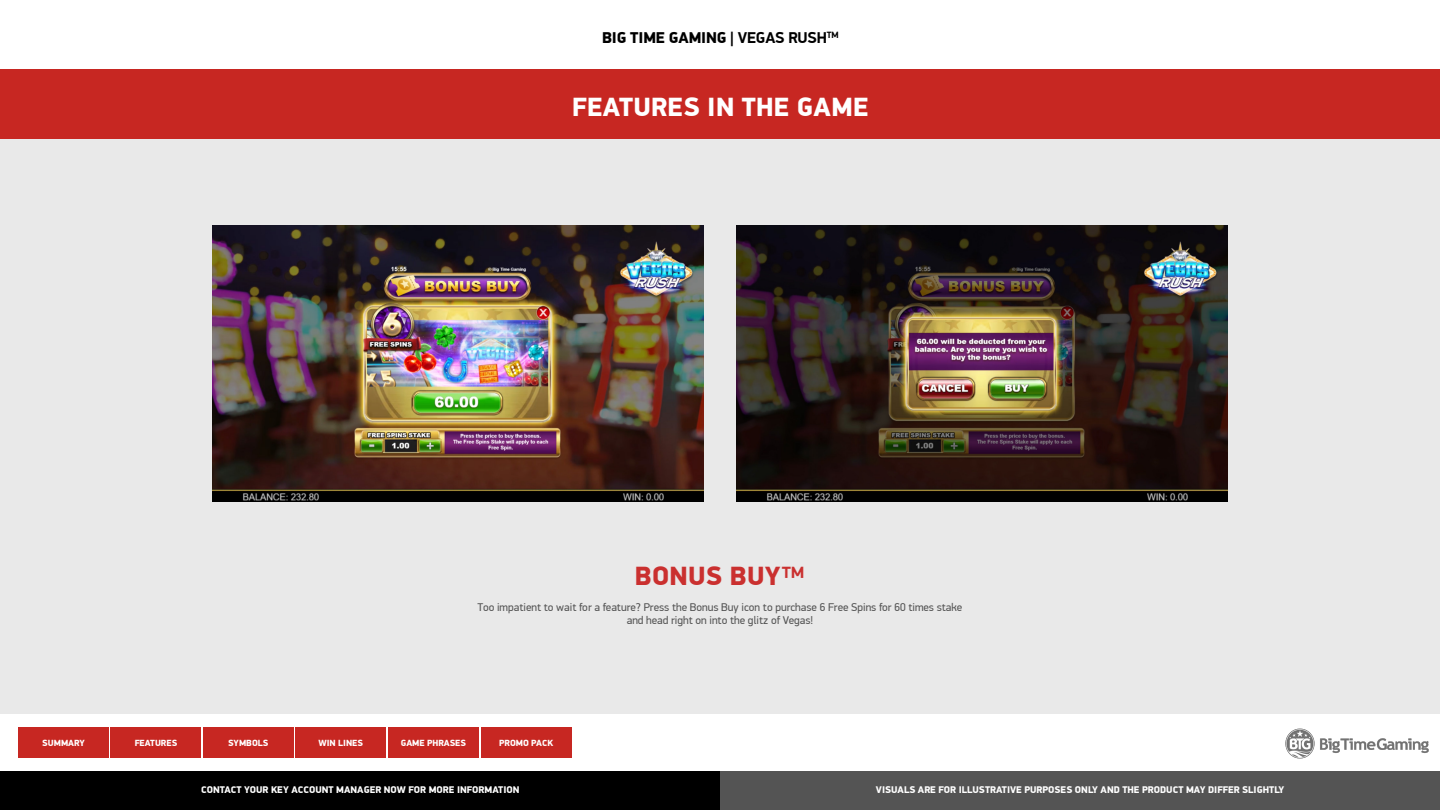
<style>
.page{position:relative;width:1440px;height:810px;background:#fff}
.page>*{position:absolute;margin:0;border:0;box-sizing:border-box;transform-origin:0 0}
.t1{font:900 26.55px "PF Din Display Pro";letter-spacing:.01em;color:#fff}
.t2{font:900 26.55px "PF Din Display Pro";letter-spacing:.01em;color:#ca302f}
.t3{font:900 15.75px "PF Din Display Pro";letter-spacing:-.01em;color:#000}
.t4{font:11.25px/13.5px "PF Din Display Pro";color:#545454;text-align:center}
.BIG_TITLE{font:900 9.75px "PF Din Display Pro";color:#fff}
.BIG_TITLE-2{font:900 9px "PF Din Display Pro";color:#fff}
.s1{font-weight:700}
</style>
<div class="page">
<div style="left:0;top:69px;width:1440px;height:645px;background:#e8e8e8"></div>
<div style="left:0;top:69px;width:1440px;height:69px;background:#c72722"></div>
<img style="left:1285px;top:728px;width:144px;height:31px">
<div style="left:0;top:771px;width:720px;height:39px;background:#000"></div>
<div style="left:720px;top:771px;width:720px;height:39px;background:#545454"></div>
<div style="left:18px;top:728px;width:91px;height:30px;background:#c72722"></div>
<div style="left:111px;top:728px;width:90px;height:30px;background:#c72722"></div>
<div style="left:203px;top:728px;width:90px;height:30px;background:#c72722"></div>
<div style="left:296px;top:728px;width:90px;height:30px;background:#c72722"></div>
<div style="left:388px;top:728px;width:91px;height:30px;background:#c72722"></div>
<div style="left:481px;top:728px;width:90px;height:30px;background:#c72722"></div>
<img style="left:213px;top:225px;width:490px;height:276px">
<img style="left:737px;top:225px;width:490px;height:276px">
<p class="t3" style="left:602px;top:28px;width:238px">BIG TIME GAMING <span class="s1">| VEGAS RUSH</span><sup>TM</sup></p>
<p class="t1" style="left:572px;top:91px;width:298px">FEATURES IN THE GAME</p>
<p class="t2" style="left:635px;top:559px;width:172px">BONUS BUY<span class="s1">™</span></p>
<p class="t4" style="left:478px;top:600px;width:486px">Too impatient to wait for a feature? Press the Bonus Buy icon to purchase 6 Free Spins for 60 times stake and head right on into the glitz of Vegas!</p>
<p class="BIG_TITLE-2" style="left:42px;top:737px;width:44px">SUMMARY</p>
<p class="BIG_TITLE-2" style="left:135px;top:737px;width:44px">FEATURES</p>
<p class="BIG_TITLE-2" style="left:228px;top:737px;width:42px">SYMBOLS</p>
<p class="BIG_TITLE-2" style="left:318px;top:737px;width:46px">WIN LINES</p>
<p class="BIG_TITLE-2" style="left:401px;top:737px;width:67px">GAME PHRASES</p>
<p class="BIG_TITLE-2" style="left:499px;top:737px;width:55px">PROMO PACK</p>
<p class="BIG_TITLE" style="left:201px;top:784px;width:320px">CONTACT YOUR KEY ACCOUNT MANAGER NOW FOR MORE INFORMATION</p>
<p class="BIG_TITLE" style="left:876px;top:784px;width:410px">VISUALS ARE FOR ILLUSTRATIVE PURPOSES ONLY AND THE PRODUCT MAY DIFFER SLIGHTLY</p>
</div>
